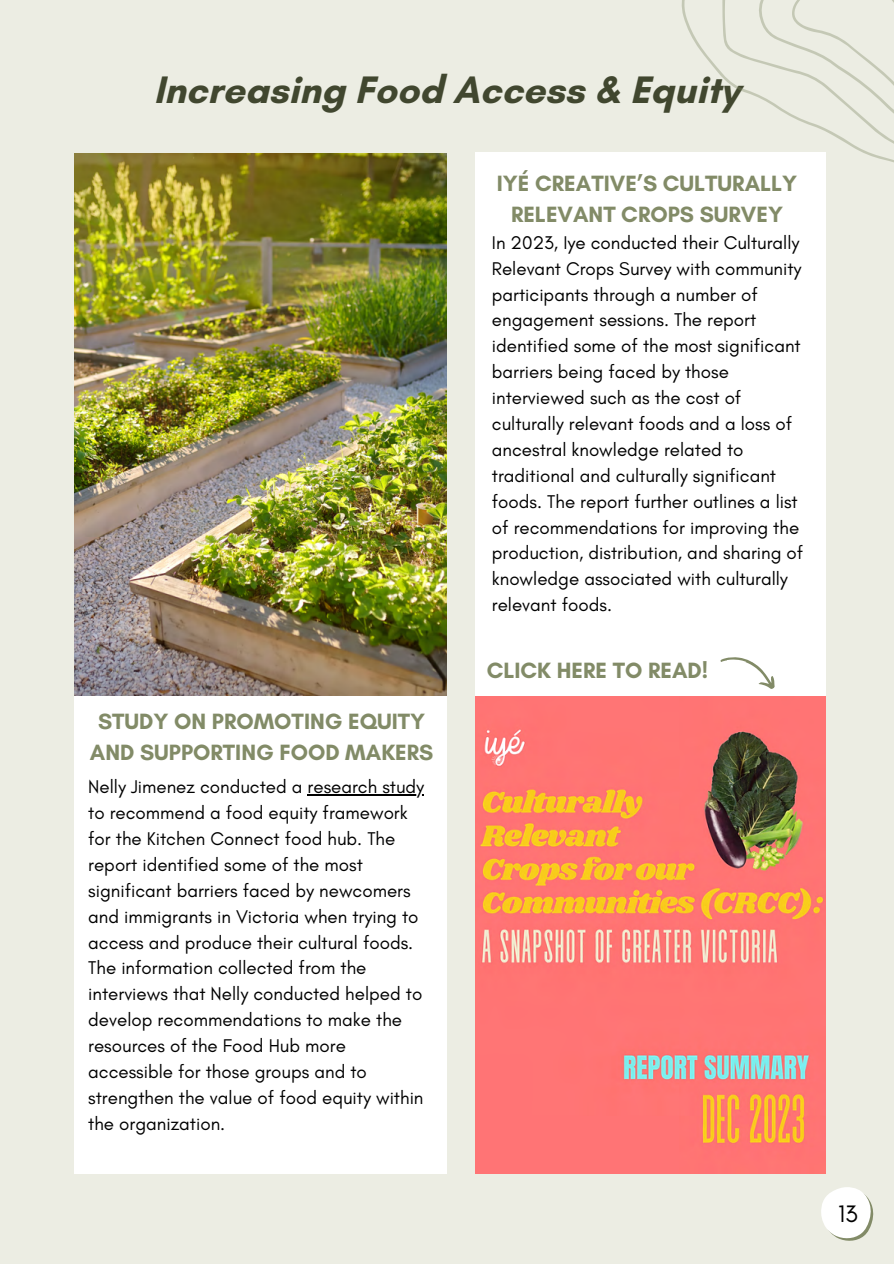
<style>
.page{position:relative;width:894px;height:1264px;background:#fff}
.page>*{position:absolute;margin:0;border:0;box-sizing:border-box;transform-origin:0 0}
.t1{font:700 39px "Glacial Indifference";color:#41472f}
.t2{font:24.3px "Glacial Indifference";color:#000}
.t3{font:700 22.5px/31.5px "Glacial Indifference";color:#828b67;text-align:center}
.t4{font:18.75px/25.8px "Glacial Indifference";color:#000}
</style>
<div class="page">
<div style="left:0;top:0;width:893px;height:1263px;background:#ecede3"></div>
<div style="left:74px;top:696px;width:372px;height:477px;background:#fff"></div>
<img style="left:74px;top:153px;width:373px;height:543px">
<div style="left:475px;top:153px;width:350px;height:543px;background:#fff"></div>
<img style="left:475px;top:696px;width:350px;height:477px">
<svg style="left:650px;top:0;width:243px;height:257px"></svg>
<svg style="left:821px;top:1187px;width:53px;height:54px"></svg>
<hr style="left:307px;top:794px;width:117px;height:1px;background:#000">
<svg style="left:720px;top:657px;width:55px;height:32px"></svg>
<h1 class="t1" style="left:154px;top:66px;width:587px">Increasing Food Access &amp; Equity</h1>
<p class="t3" style="left:496px;top:167px;width:302px">IYÉ CREATIVE’S CULTURALLY<br>RELEVANT CROPS SURVEY</p>
<p class="t4" style="left:491px;top:229px;width:313px">In 2023, Iye conducted their Culturally Relevant Crops Survey with community participants through a number of engagement sessions. The report identified some of the most significant barriers being faced by those interviewed such as the cost of culturally relevant foods and a loss of ancestral knowledge related to traditional and culturally significant foods. The report further outlines a list of recommendations for improving the production, distribution, and sharing of knowledge associated with culturally relevant foods.</p>
<p class="t3" style="left:90px;top:705px;width:345px">STUDY ON PROMOTING EQUITY<br>AND SUPPORTING FOOD MAKERS</p>
<p class="t4" style="left:88px;top:773px;width:337px">Nelly Jimenez conducted a research study to recommend a food equity framework for the Kitchen Connect food hub. The report identified some of the most significant barriers faced by newcomers and immigrants in Victoria when trying to access and produce their cultural foods.<br>The information collected from the interviews that Nelly conducted helped to develop recommendations to make the resources of the Food Hub more accessible for those groups and to strengthen the value of food equity within the organization.</p>
<p class="t3" style="left:486px;top:654px;width:223px">CLICK HERE TO READ!</p>
<p class="t2" style="left:837px;top:1199px;width:21px">13</p>
</div>
